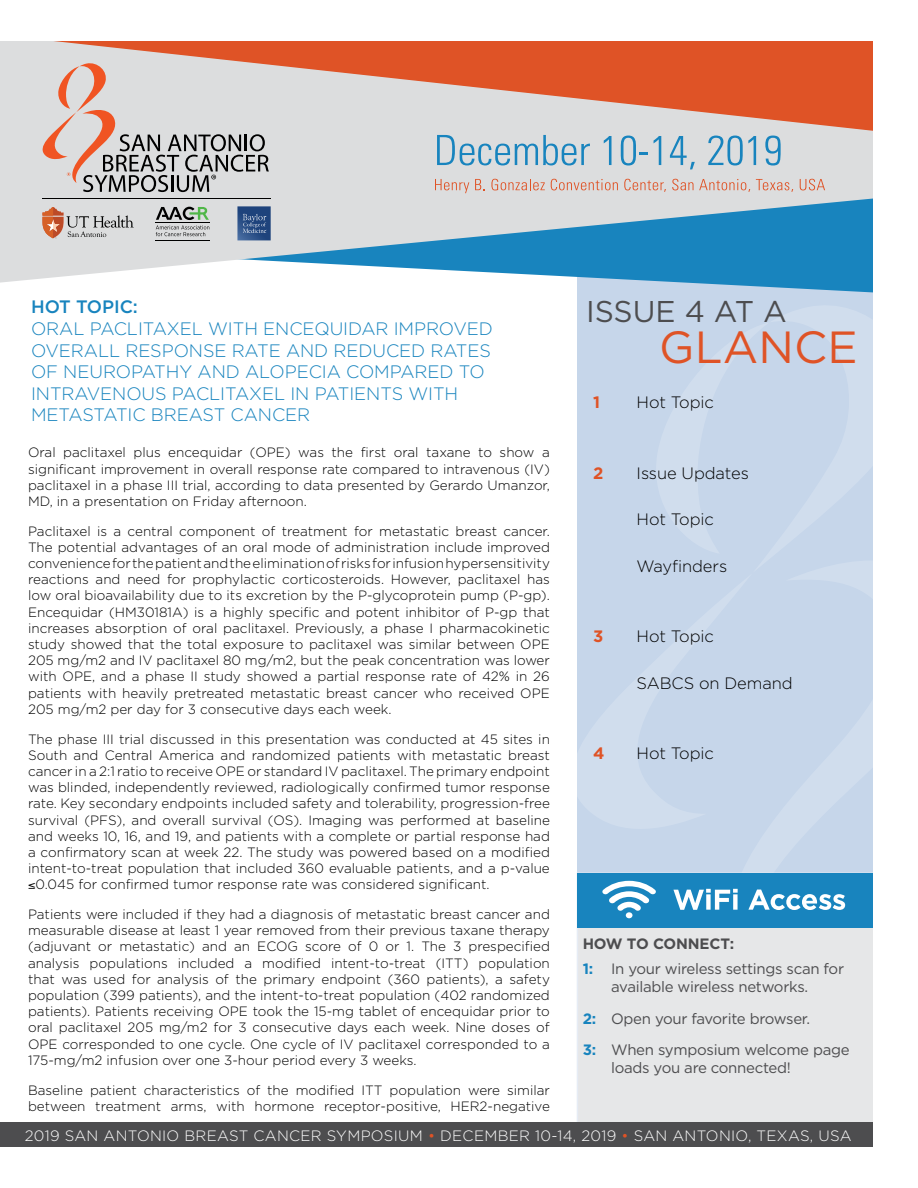
<style>
.page{position:relative;width:918px;height:1188px;background:#fff}
.page>*{position:absolute;margin:0;border:0;box-sizing:border-box;transform-origin:0 0}
.t1{font:45px "Gotham";letter-spacing:.005em;color:#df5326}
.t2{font:30px "Gotham";color:#4d4d4f}
.t3{font:300 18px/21.6px "Gotham";letter-spacing:-.005em;color:#1884be}
.t4{font:500 18px "Gotham";letter-spacing:-.005em;color:#1884be}
.t5{font:300 16.5px "Gotham";letter-spacing:-.005em;color:#000}
.t6{font:700 16.5px "Gotham";color:#df5326}
.t7{font:15px/31.5px "Gotham";letter-spacing:-.02em;color:#4d4d4f}
.t8{font:300 15px "Gotham";letter-spacing:.02em;color:#fff}
.t9{font:300 13.5px/16.2px "Gotham";color:#000;text-align:justify}
.s1{font-weight:700}
.s2{font-weight:700;color:#1884be}
.s3{color:#df5326}
</style>
<div class="page">
<div style="left:577px;top:0;width:341px;height:1176px;background:#c6d6ea"></div>
<svg style="left:0;top:163px;width:873px;height:120px;fill:#dcddde"></svg>
<svg style="left:0;top:40px;width:873px;height:123px"></svg>
<div style="left:577px;top:873px;width:296px;height:249px;background:#e6e7e8"></div>
<div style="left:0;top:1122px;width:876px;height:26px;background:#4d4d4f"></div>
<svg style="left:237px;top:206px;width:34px;height:34px"></svg>
<hr style="left:42px;top:199px;width:229px;height:1px;background:#000">
<hr style="left:156px;top:240px;width:54px;height:1px;background:#000">
<svg style="left:156px;top:207px;width:53px;height:29px"></svg>
<hr style="left:156px;top:223px;width:54px;height:1px;background:#000">
<svg style="left:36px;top:61px;width:233px;height:131px"></svg>
<svg style="left:42px;top:207px;width:92px;height:32px"></svg>
<div style="left:578px;top:874px;width:314px;height:54px;background:#1884be"></div>
<svg style="left:673px;top:889px;width:172px;height:21px"></svg>
<svg style="left:602px;top:881px;width:54px;height:37px"></svg>
<svg style="left:437px;top:135px;width:153px;height:30px"></svg>
<svg style="left:604px;top:136px;width:8px;height:29px"></svg>
<svg style="left:621px;top:136px;width:27px;height:30px"></svg>
<svg style="left:654px;top:136px;width:7px;height:29px"></svg>
<svg style="left:670px;top:136px;width:25px;height:33px"></svg>
<svg style="left:708px;top:136px;width:48px;height:30px"></svg>
<svg style="left:765px;top:136px;width:16px;height:30px"></svg>
<svg style="left:435px;top:179px;width:34px;height:14px"></svg>
<svg style="left:475px;top:179px;width:10px;height:11px"></svg>
<svg style="left:491px;top:179px;width:54px;height:11px"></svg>
<svg style="left:551px;top:179px;width:67px;height:11px"></svg>
<svg style="left:624px;top:179px;width:42px;height:13px"></svg>
<svg style="left:672px;top:179px;width:78px;height:13px"></svg>
<svg style="left:756px;top:179px;width:37px;height:13px"></svg>
<svg style="left:800px;top:179px;width:25px;height:11px"></svg>
<div style="left:0;top:0;width:914px;height:40px;background:#fff"></div>
<div style="left:873px;top:0;width:45px;height:1188px;background:#fff"></div>
<div style="left:0;top:1148px;width:914px;height:40px;background:#fff"></div>
<h3 class="t4" style="left:31px;top:295px;width:108px">HOT TOPIC:</h3>
<h3 class="t3" style="left:31px;top:317px;width:463px">ORAL PACLITAXEL WITH ENCEQUIDAR IMPROVED OVERALL RESPONSE RATE AND REDUCED RATES OF NEUROPATHY AND ALOPECIA COMPARED TO INTRAVENOUS PACLITAXEL IN PATIENTS WITH METASTATIC BREAST CANCER</h3>
<p class="t9" style="left:28px;top:444px;width:523px">Oral paclitaxel plus encequidar (OPE) was the first oral taxane to show a significant improvement in overall response rate compared to intravenous (IV) paclitaxel in a phase III trial, according to data presented by Gerardo Umanzor, MD, in a presentation on Friday afternoon.</p>
<p class="t9" style="left:28px;top:522px;width:523px">Paclitaxel is a central component of treatment for metastatic breast cancer.<br>The potential advantages of an oral mode of administration include improved convenience for the patient and the elimination of risks for infusion hypersensitivity reactions and need for prophylactic corticosteroids. However, paclitaxel has low oral bioavailability due to its excretion by the P-glycoprotein pump (P-gp).<br>Encequidar (HM30181A) is a highly specific and potent inhibitor of P-gp that increases absorption of oral paclitaxel. Previously, a phase I pharmacokinetic study showed that the total exposure to paclitaxel was similar between OPE 205 mg/m2 and IV paclitaxel 80 mg/m2, but the peak concentration was lower with OPE, and a phase II study showed a partial response rate of 42% in 26 patients with heavily pretreated metastatic breast cancer who received OPE 205 mg/m2 per day for 3 consecutive days each week.</p>
<p class="t9" style="left:28px;top:730px;width:523px">The phase III trial discussed in this presentation was conducted at 45 sites in South and Central America and randomized patients with metastatic breast cancer in a 2:1 ratio to receive OPE or standard IV paclitaxel. The primary endpoint was blinded, independently reviewed, radiologically confirmed tumor response rate. Key secondary endpoints included safety and tolerability, progression-free survival (PFS), and overall survival (OS). Imaging was performed at baseline and weeks 10, 16, and 19, and patients with a complete or partial response had a confirmatory scan at week 22. The study was powered based on a modified intent-to-treat population that included 360 evaluable patients, and a p-value ≤0.045 for confirmed tumor response rate was considered significant.</p>
<p class="t9" style="left:28px;top:906px;width:523px">Patients were included if they had a diagnosis of metastatic breast cancer and measurable disease at least 1 year removed from their previous taxane therapy (adjuvant or metastatic) and an ECOG score of 0 or 1. The 3 prespecified analysis populations included a modified intent-to-treat (ITT) population that was used for analysis of the primary endpoint (360 patients), a safety population (399 patients), and the intent-to-treat population (402 randomized patients). Patients receiving OPE took the 15-mg tablet of encequidar prior to oral paclitaxel 205 mg/m2 for 3 consecutive days each week. Nine doses of OPE corresponded to one cycle. One cycle of IV paclitaxel corresponded to a 175-mg/m2 infusion over one 3-hour period every 3 weeks.</p>
<p class="t9" style="left:28px;top:1081px;width:523px">Baseline patient characteristics of the modified ITT population were similar between treatment arms, with hormone receptor-positive, HER2-negative</p>
<h2 class="t2" style="left:586px;top:292px;width:202px">ISSUE 4 AT A</h2>
<h1 class="t1" style="left:659px;top:318px;width:200px">GLANCE</h1>
<p class="t6" style="left:593px;top:392px;width:8px">1</p>
<p class="t5" style="left:637px;top:392px;width:79px">Hot Topic</p>
<p class="t6" style="left:593px;top:462px;width:12px">2</p>
<p class="t5" style="left:637px;top:462px;width:114px">Issue Updates</p>
<p class="t5" style="left:637px;top:509px;width:79px">Hot Topic</p>
<p class="t5" style="left:637px;top:556px;width:92px">Wayfinders</p>
<p class="t6" style="left:593px;top:626px;width:12px">3</p>
<p class="t5" style="left:637px;top:626px;width:79px">Hot Topic</p>
<p class="t5" style="left:637px;top:673px;width:158px">SABCS on Demand</p>
<p class="t6" style="left:593px;top:743px;width:13px">4</p>
<p class="t5" style="left:637px;top:743px;width:79px">Hot Topic</p>
<p class="t7" style="left:583px;top:931px;width:263px;line-height:24.8px"><span class="s1">HOW TO CONNECT:<br></span><span class="s2">1:</span> In your wireless settings scan for</p>
<p class="t7" style="left:583px;top:971px;width:268px;text-indent:28px">available wireless networks.<br><span class="s2">2:</span> Open your favorite browser.<br><span class="s2">3:</span> When symposium welcome page</p>
<p class="t7" style="left:611px;top:1052px;width:181px">loads you are connected!</p>
<p class="t8" style="left:25px;top:1126px;width:829px">2019 SAN ANTONIO BREAST CANCER SYMPOSIUM <span class="s3">•</span> DECEMBER 10-14, 2019 <span class="s3">•</span> SAN ANTONIO, TEXAS, USA</p>
</div>
